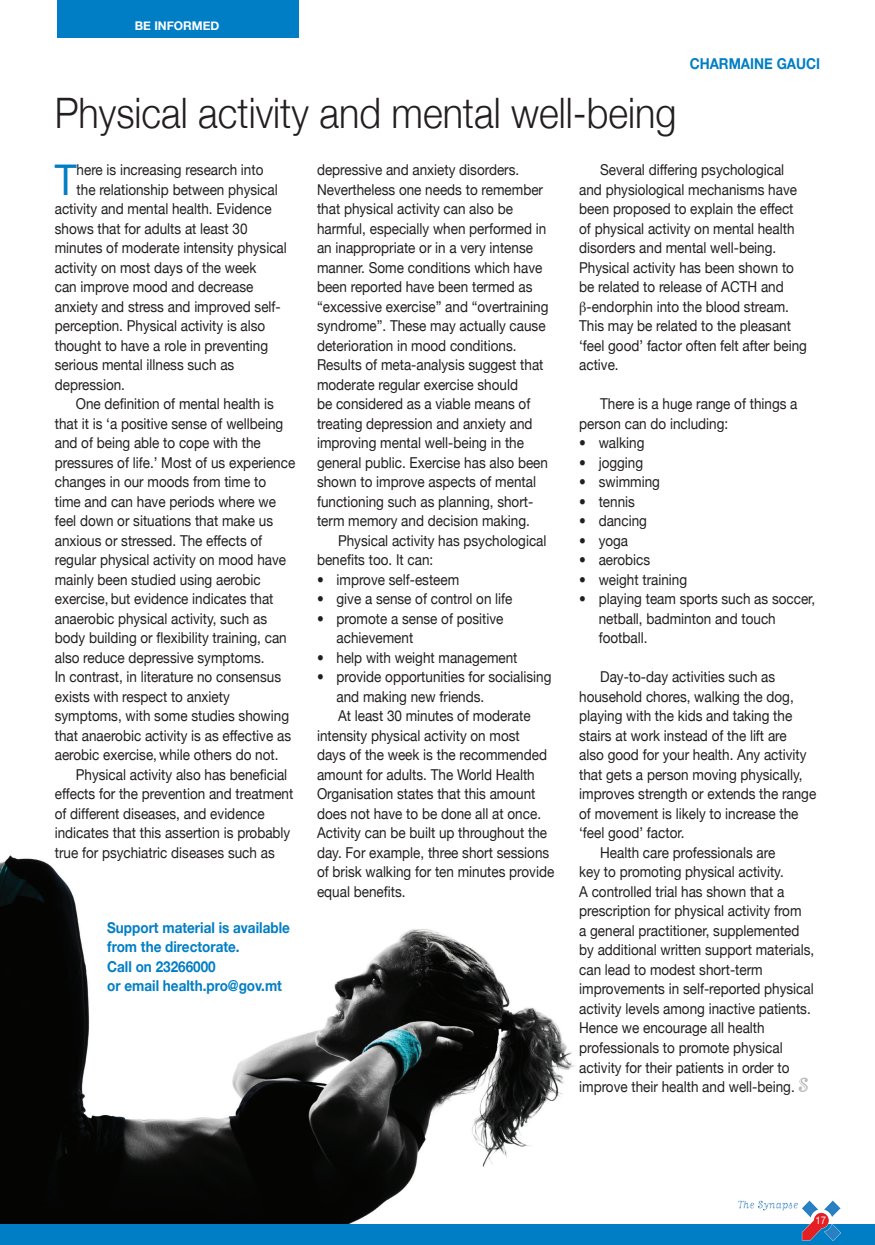
<style>
.page{position:relative;width:875px;height:1245px;background:#fff}
.page>*{position:absolute;margin:0;border:0;box-sizing:border-box;transform-origin:0 0}
.t1{font:42.3px "Helvetica Neue";color:#007ec5;scale:.9 1}
.t2{font:300 42px "Helvetica Neue";color:#231f20;scale:.9 1}
.t3{font:15px/19.5px "Helvetica Neue";color:#231f20;scale:.9 1}
.t4{font:700 15px/19.5px "Helvetica Neue";color:#007ec5;scale:.9 1}
.t5{font:700 12px "Helvetica Neue";color:#fff}
.t6{font:10.5px "Helvetica Neue";color:#fff;scale:.9 1}
</style>
<div class="page">
<img style="left:0;top:855px;width:576px;height:369px">
<div style="left:57px;top:0;width:241px;height:38px;background:#007ec5"></div>
<div style="left:0;top:1224px;width:875px;height:21px;background:#007ec5"></div>
<svg style="left:798px;top:1077px;width:10px;height:15px"></svg>
<img style="left:738px;top:1201px;width:102px;height:39px">
<p class="t5" style="left:135px;top:18px;width:50px">be informed</p>
<h2 class="t2" style="left:55px;top:87px;width:692px">Physical activity and mental well-being</h2>
<p class="t4" style="left:690px;top:54px;width:12px">Charmaine</p>
<p class="t4" style="left:777px;top:54px;width:48px">Gauci</p>
<h1 class="t1" style="left:55px;top:155px;width:26px">T</h1>
<p class="t3" style="left:77px;top:160px;width:209px">here is increasing research into</p>
<p class="t3" style="left:77px;top:180px;width:225px">the relationship between physical</p>
<p class="t3" style="left:55px;top:199px;width:242px">activity and mental health. Evidence</p>
<p class="t3" style="left:55px;top:219px;width:216px">shows that for adults at least 30</p>
<p class="t3" style="left:55px;top:238px;width:259px">minutes of moderate intensity physical</p>
<p class="t3" style="left:55px;top:258px;width:226px">activity on most days of the week</p>
<p class="t3" style="left:55px;top:277px;width:222px">can improve mood and decrease</p>
<p class="t3" style="left:55px;top:297px;width:253px">anxiety and stress and improved self-</p>
<p class="t3" style="left:55px;top:316px;width:235px">perception. Physical activity is also</p>
<p class="t3" style="left:55px;top:336px;width:239px">thought to have a role in preventing</p>
<p class="t3" style="left:55px;top:355px;width:201px">serious mental illness such as</p>
<p class="t3" style="left:55px;top:375px;width:80px">depression.</p>
<p class="t3" style="left:76px;top:394px;width:222px">One definition of mental health is</p>
<p class="t3" style="left:55px;top:414px;width:255px">that it is ‘a positive sense of wellbeing</p>
<p class="t3" style="left:55px;top:433px;width:230px">and of being able to cope with the</p>
<p class="t3" style="left:55px;top:453px;width:269px">pressures of life.’ Most of us experience</p>
<p class="t3" style="left:55px;top:472px;width:236px">changes in our moods from time to</p>
<p class="t3" style="left:55px;top:492px;width:247px">time and can have periods where we</p>
<p class="t3" style="left:55px;top:511px;width:244px">feel down or situations that make us</p>
<p class="t3" style="left:55px;top:531px;width:232px">anxious or stressed. The effects of</p>
<p class="t3" style="left:55px;top:550px;width:258px">regular physical activity on mood have</p>
<p class="t3" style="left:55px;top:570px;width:230px">mainly been studied using aerobic</p>
<p class="t3" style="left:55px;top:589px;width:245px">exercise, but evidence indicates that</p>
<p class="t3" style="left:55px;top:609px;width:237px">anaerobic physical activity, such as</p>
<p class="t3" style="left:55px;top:628px;width:259px">body building or flexibility training, can</p>
<p class="t3" style="left:55px;top:648px;width:235px">also reduce depressive symptoms.</p>
<p class="t3" style="left:55px;top:667px;width:253px">In contrast, in literature no consensus</p>
<p class="t3" style="left:55px;top:687px;width:196px">exists with respect to anxiety</p>
<p class="t3" style="left:55px;top:706px;width:262px">symptoms, with some studies showing</p>
<p class="t3" style="left:55px;top:726px;width:264px">that anaerobic activity is as effective as</p>
<p class="t3" style="left:55px;top:745px;width:250px">aerobic exercise, while others do not.</p>
<p class="t3" style="left:76px;top:765px;width:237px">Physical activity also has beneficial</p>
<p class="t3" style="left:55px;top:784px;width:267px">effects for the prevention and treatment</p>
<p class="t3" style="left:55px;top:804px;width:235px">of different diseases, and evidence</p>
<p class="t3" style="left:55px;top:823px;width:263px">indicates that this assertion is probably</p>
<p class="t3" style="left:55px;top:843px;width:246px">true for psychiatric diseases such as</p>
<p class="t4" style="left:107px;top:917px;width:204px">Support material is available from the directorate.<br>Call on 23266000<br>or email health.pro@gov.mt</p>
<p class="t3" style="left:317px;top:160px;width:259px">depressive and anxiety disorders.<br>Nevertheless one needs to remember that physical activity can also be harmful, especially when performed in an inappropriate or in a very intense manner. Some conditions which have been reported have been termed as “excessive exercise” and “overtraining syndrome”. These may actually cause deterioration in mood conditions.<br>Results of meta-analysis suggest that moderate regular exercise should<br>be considered as a viable means of treating depression and anxiety and improving mental well-being in the general public. Exercise has also been shown to improve aspects of mental functioning such as planning, short&shy;term memory and decision making.</p>
<p class="t3" style="left:317px;top:531px;width:257px;text-indent:21px">Physical activity has psychological benefits too. It can:</p>
<p class="t3" style="left:317px;top:570px;width:160px">• improve self-esteem</p>
<p class="t3" style="left:317px;top:589px;width:219px">• give a sense of control on life</p>
<p class="t3" style="left:336px;top:609px;width:187px;text-indent:-19px">• promote a sense of positive achievement</p>
<p class="t3" style="left:317px;top:648px;width:224px">• help with weight management</p>
<p class="t3" style="left:317px;top:667px;width:262px">• provide opportunities for socialising</p>
<p class="t3" style="left:336px;top:687px;width:166px">and making new friends.</p>
<p class="t3" style="left:338px;top:706px;width:215px">At least 30 minutes of moderate</p>
<p class="t3" style="left:317px;top:726px;width:227px">intensity physical activity on most</p>
<p class="t3" style="left:317px;top:745px;width:257px">days of the week is the recommended</p>
<p class="t3" style="left:317px;top:765px;width:243px">amount for adults. The World Health</p>
<p class="t3" style="left:317px;top:784px;width:244px">Organisation states that this amount</p>
<p class="t3" style="left:317px;top:804px;width:250px">does not have to be done all at once.</p>
<p class="t3" style="left:317px;top:823px;width:257px">Activity can be built up throughout the</p>
<p class="t3" style="left:317px;top:843px;width:260px">day. For example, three short sessions</p>
<p class="t3" style="left:317px;top:862px;width:265px">of brisk walking for ten minutes provide</p>
<p class="t3" style="left:317px;top:882px;width:100px">equal benefits.</p>
<p class="t3" style="left:600px;top:160px;width:206px">Several differing psychological</p>
<p class="t3" style="left:579px;top:180px;width:244px">and physiological mechanisms have</p>
<p class="t3" style="left:579px;top:199px;width:240px">been proposed to explain the effect</p>
<p class="t3" style="left:579px;top:219px;width:241px">of physical activity on mental health</p>
<p class="t3" style="left:579px;top:238px;width:220px">disorders and mental well-being.</p>
<p class="t3" style="left:579px;top:258px;width:240px">Physical activity has been shown to</p>
<p class="t3" style="left:579px;top:277px;width:229px">be related to release of ACTH and</p>
<p class="t3" style="left:587px;top:297px;width:226px">-endorphin into the blood stream.</p>
<p class="t3" style="left:579px;top:316px;width:237px">This may be related to the pleasant</p>
<p class="t3" style="left:579px;top:336px;width:255px">‘feel good’ factor often felt after being</p>
<p class="t3" style="left:579px;top:355px;width:45px">active.</p>
<p class="t3" style="left:579px;top:394px;width:244px;text-indent:21px">There is a huge range of things a person can do including:</p>
<p class="t3" style="left:579px;top:433px;width:74px">• walking</p>
<p class="t3" style="left:579px;top:453px;width:73px">• jogging</p>
<p class="t3" style="left:579px;top:472px;width:91px">• swimming</p>
<p class="t3" style="left:579px;top:492px;width:63px">• tennis</p>
<p class="t3" style="left:579px;top:511px;width:77px">• dancing</p>
<p class="t3" style="left:579px;top:531px;width:56px">• yoga</p>
<p class="t3" style="left:579px;top:550px;width:80px">• aerobics</p>
<p class="t3" style="left:579px;top:570px;width:121px">• weight training</p>
<p class="t3" style="left:599px;top:589px;width:242px;text-indent:-19px">• playing team sports such as soccer, netball, badminton and touch football.</p>
<p class="t3" style="left:600px;top:667px;width:196px">Day-to-day activities such as</p>
<p class="t3" style="left:579px;top:687px;width:240px">household chores, walking the dog,</p>
<p class="t3" style="left:579px;top:706px;width:238px">playing with the kids and taking the</p>
<p class="t3" style="left:579px;top:726px;width:232px">stairs at work instead of the lift are</p>
<p class="t3" style="left:579px;top:745px;width:254px">also good for your health. Any activity</p>
<p class="t3" style="left:579px;top:765px;width:250px">that gets a person moving physically,</p>
<p class="t3" style="left:579px;top:784px;width:265px">improves strength or extends the range</p>
<p class="t3" style="left:579px;top:804px;width:245px">of movement is likely to increase the</p>
<p class="t3" style="left:579px;top:823px;width:118px">‘feel good’ factor.</p>
<p class="t3" style="left:600px;top:843px;width:196px">Health care professionals are</p>
<p class="t3" style="left:579px;top:862px;width:229px">key to promoting physical activity.</p>
<p class="t3" style="left:579px;top:882px;width:229px">A controlled trial has shown that a</p>
<p class="t3" style="left:579px;top:901px;width:248px">prescription for physical activity from</p>
<p class="t3" style="left:579px;top:921px;width:246px">a general practitioner, supplemented</p>
<p class="t3" style="left:579px;top:940px;width:263px">by additional written support materials,</p>
<p class="t3" style="left:579px;top:960px;width:205px">can lead to modest short-term</p>
<p class="t3" style="left:579px;top:979px;width:262px">improvements in self-reported physical</p>
<p class="t3" style="left:579px;top:999px;width:259px">activity levels among inactive patients.</p>
<p class="t3" style="left:579px;top:1018px;width:208px">Hence we encourage all health</p>
<p class="t3" style="left:579px;top:1038px;width:228px">professionals to promote physical</p>
<p class="t3" style="left:579px;top:1057px;width:235px">activity for their patients in order to</p>
<p class="t3" style="left:579px;top:1077px;width:241px">improve their health and well-being.</p>
<p class="t6" style="left:815px;top:1214px;width:13px">17</p>
</div>
